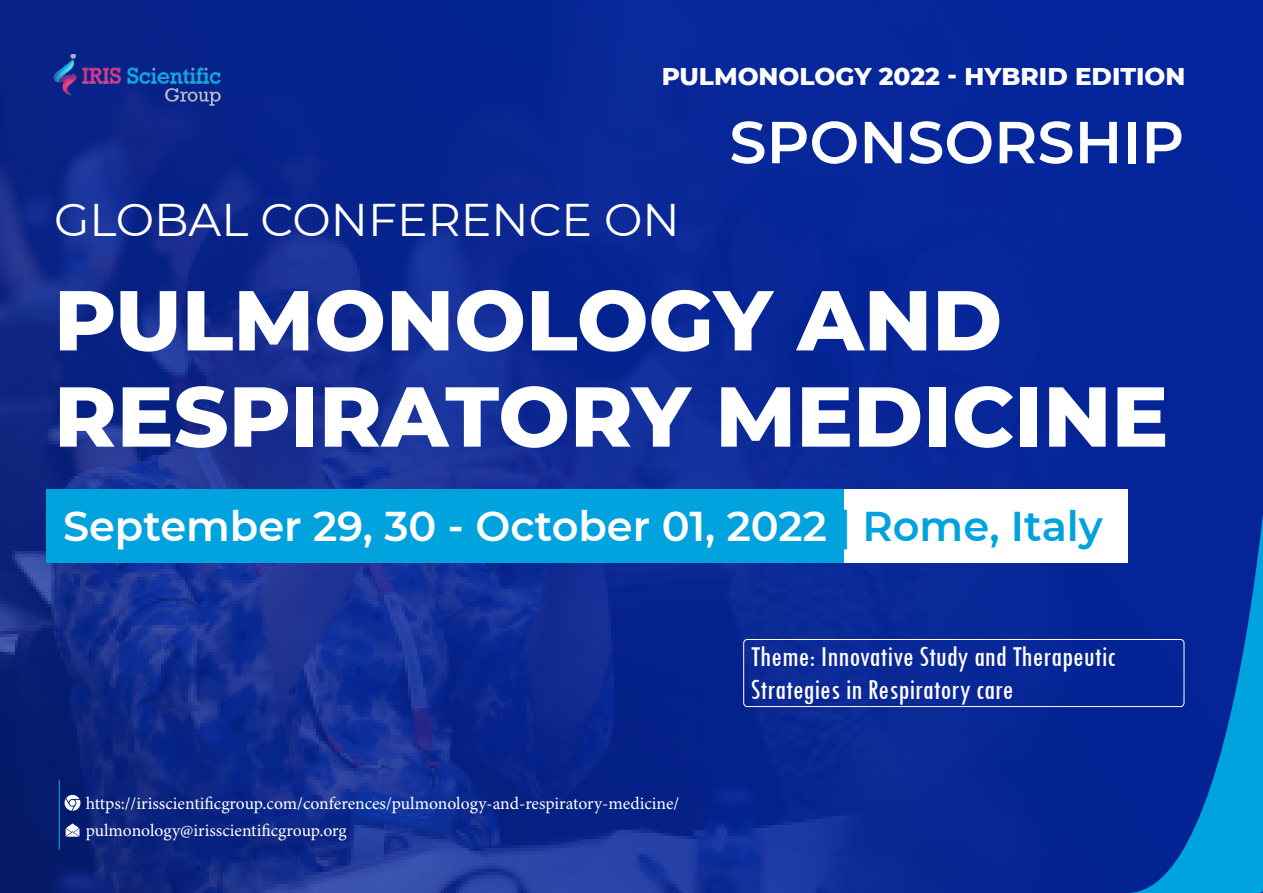
<style>
.page{position:relative;width:1263px;height:893px;background:#fff}
.page>*{position:absolute;margin:0;border:0;box-sizing:border-box;transform-origin:0 0}
.t1{font:800 84.75px/96.1px "Montserrat";color:#fff}
.t2{font:600 59.1px "Montserrat";color:#fff}
.t3{font:45.75px "Montserrat";color:#fff}
.t4{font:600 41.55px "Montserrat";color:#fff}
.t5{font:condensed 30px/32.4px "Tw Cen";color:#fff}
.t6{font:800 24.75px "Montserrat";color:#fff}
.t7{font:17.55px "Minion Pro";color:#fff}
.s1{color:#00a3de}
</style>
<div class="page">
<img style="left:0;top:0;width:1263px;height:893px">
<div style="left:46px;top:490px;width:798px;height:73px;background:#00a3de"></div>
<div style="left:844px;top:490px;width:283px;height:73px;background:#fff"></div>
<svg style="left:65px;top:795px;width:15px;height:16px"></svg>
<svg style="left:66px;top:823px;width:13px;height:14px"></svg>
<hr style="left:59px;top:780px;width:1px;height:69px;background:#00a3de">
<div style="left:743px;top:639px;width:441px;height:68px;border:1px solid #fff;border-radius:4px"></div>
<img style="left:54px;top:54px;width:168px;height:52px">
<svg style="left:1127px;top:336px;width:136px;height:557px;background:#043ca4"></svg>
<p class="t6" style="left:662px;top:58px;width:525px">PULMONOLOGY 2022 - HYBRID EDITION</p>
<p class="t3" style="left:54px;top:188px;width:627px">GLOBAL CONFERENCE ON</p>
<p class="t2" style="left:729px;top:100px;width:456px">SPONSORSHIP</p>
<p class="t1" style="left:54px;top:268px;width:1116px">PULMONOLOGY AND<br>RESPIRATORY MEDICINE</p>
<p class="t4" style="left:63px;top:497px;width:1041px">September 29, 30 - October 01, 2022 <span class="s1">| Rome, Italy</span></p>
<p class="t7" style="left:86px;top:793px;width:595px">https://irisscientificgroup.com/conferences/pulmonology-and-respiratory-medicine/</p>
<p class="t7" style="left:86px;top:820px;width:263px">pulmonology@irisscientificgroup.org</p>
<p class="t5" style="left:751px;top:640px;width:366px">Theme: Innovative Study and Therapeutic<br>Strategies in Respiratory care</p>
</div>
